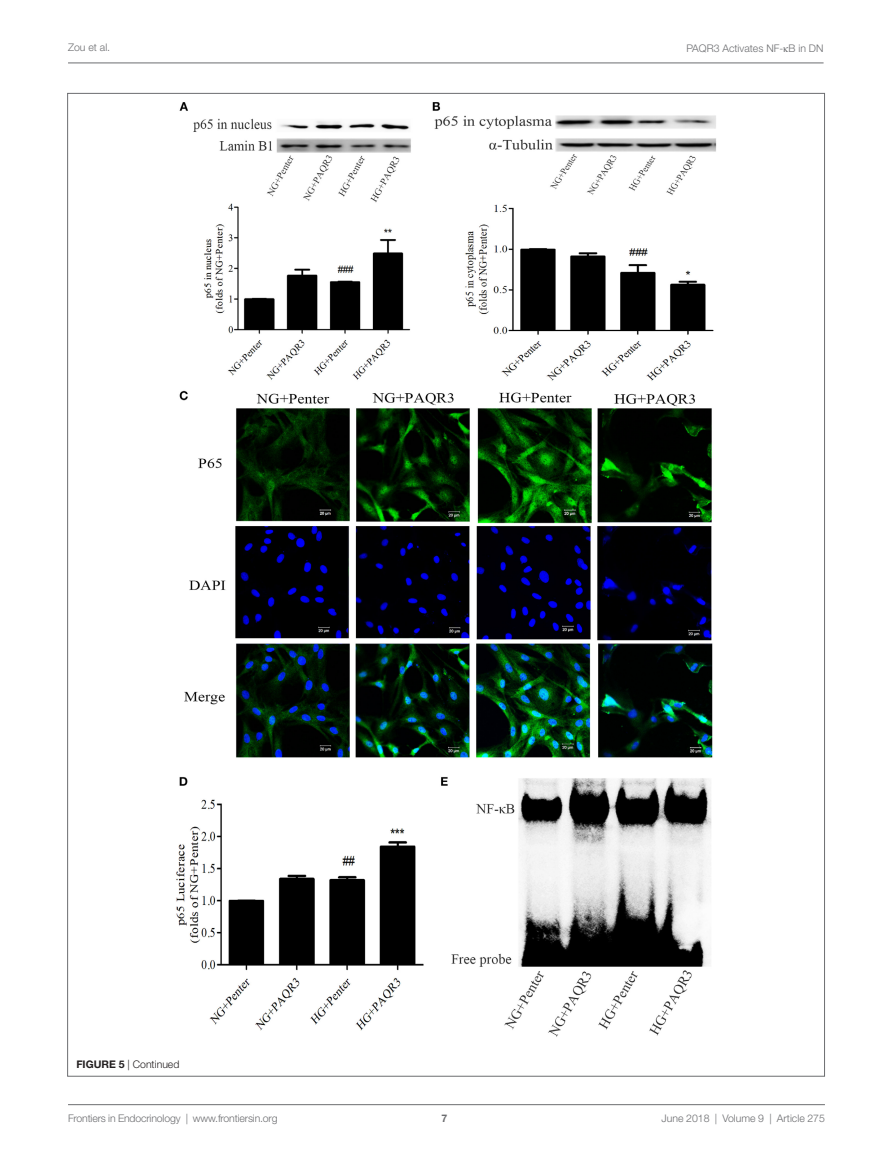
<style>
.page{position:relative;width:893px;height:1170px;background:#fff}
.page>*{position:absolute;margin:0;border:0;box-sizing:border-box;transform-origin:0 0}
.t1{font:300 10.5px "Helvetica Neue LT Std";letter-spacing:-.015em;color:#6c6d70}
.t2{font:300 10.5px "Helvetica Neue LT Std";color:#231f20}
.t3{font:700 10.5px "Helvetica Neue LT Std";color:#6c6d70}
.s1{font-family:"STIX General";font-weight:400}
.s2{font-weight:700}
</style>
<div class="page">
<img style="left:176px;top:102px;width:541px;height:935px">
<hr style="left:68px;top:1104px;width:757px;height:1px;background:#6c6d70">
<hr style="left:68px;top:63px;width:755px;height:1px;background:#6c6d70">
<p class="t1" style="left:68px;top:41px;width:44px">Zou et al.</p>
<p class="t1" style="left:686px;top:42px;width:139px">PAQR3 Activates NF-<span class="s1">κ</span>B in DN</p>
<p class="t2" style="left:76px;top:1057px;width:105px"><span class="s2">FIGURE 5</span> | Continued</p>
<p class="t1" style="left:68px;top:1111px;width:211px">Frontiers in Endocrinology | www.frontiersin.org</p>
<p class="t1" style="left:662px;top:1111px;width:165px">June 2018 | Volume 9 | Article 275</p>
<p class="t3" style="left:441px;top:1111px;width:7px">7</p>
</div>
